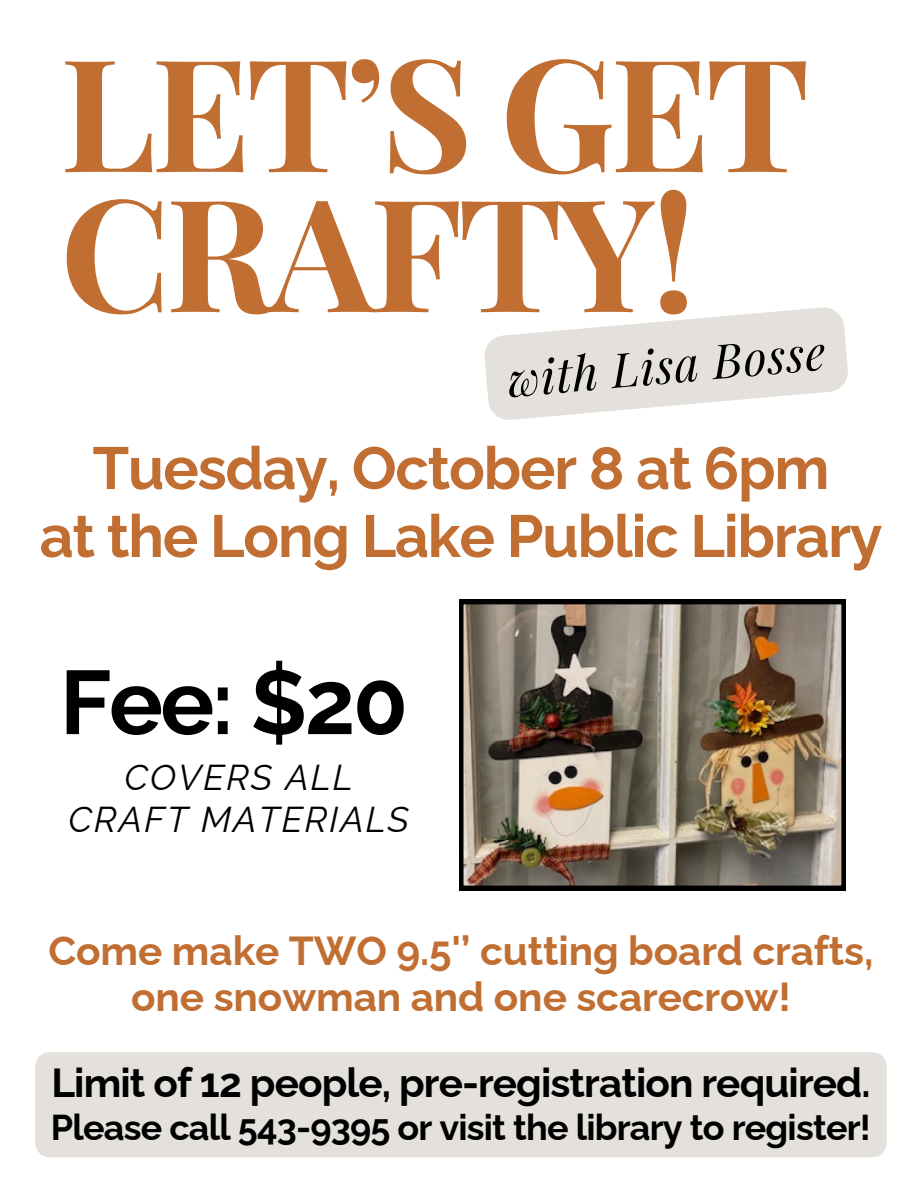
<style>
.page{position:relative;width:918px;height:1188px;background:#fff}
.page>*{position:absolute;margin:0;border:0;box-sizing:border-box;transform-origin:0 0}
.t1{font:700 156.6px/140.1px "Playfair Display";letter-spacing:-.03em;color:#c16e32}
.t2{font:700 90px "Raleway";color:#000}
.t3{font:700 59.25px/67.9px "Raleway";letter-spacing:-.02em;color:#c16e32;text-align:center}
.t4{font:italic 47.4px "Playfair Display";color:#000}
.t5{font:700 40.5px/46.2px "Raleway";letter-spacing:-.005em;color:#c16e32;text-align:center}
.t6{font:700 40.5px "Raleway";letter-spacing:-.02em;color:#000}
.t7{font:700 36px "Raleway";letter-spacing:-.02em;color:#000}
.t8{font:italic 36px/41.7px "Raleway";letter-spacing:.055em;color:#000;text-align:center}
</style>
<div class="page">
<img style="left:459px;top:600px;width:387px;height:290px">
<svg style="left:484px;top:307px;width:364px;height:113px"></svg>
<div style="left:35px;top:1052px;width:852px;height:105px;background:#e4e1dd;border-radius:14px"></div>
<h4 class="t1" style="left:60px;top:37px;width:752px">LET’S GET<br>CRAFTY!</h4>
<h3 class="t4" style="left:505px;top:346px;width:320px;rotate:-5deg">with Lisa Bosse</h3>
<h2 class="t3" style="left:40px;top:434px;width:844px">Tuesday, October 8 at 6pm<br>at the Long Lake Public Library</h2>
<h5 class="t2" style="left:60px;top:650px;width:350px">Fee: $20</h5>
<p class="t8" style="left:69px;top:756px;width:342px">COVERS ALL<br>CRAFT MATERIALS</p>
<p class="t5" style="left:49px;top:928px;width:826px">Come make TWO 9.5'’ cutting board crafts, one snowman and one scarecrow!</p>
<h6 class="t6" style="left:51px;top:1059px;width:821px">Limit of 12 people, pre-registration required.</h6>
<p class="t7" style="left:51px;top:1106px;width:822px">Please call 543-9395 or visit the library to register!</p>
</div>
